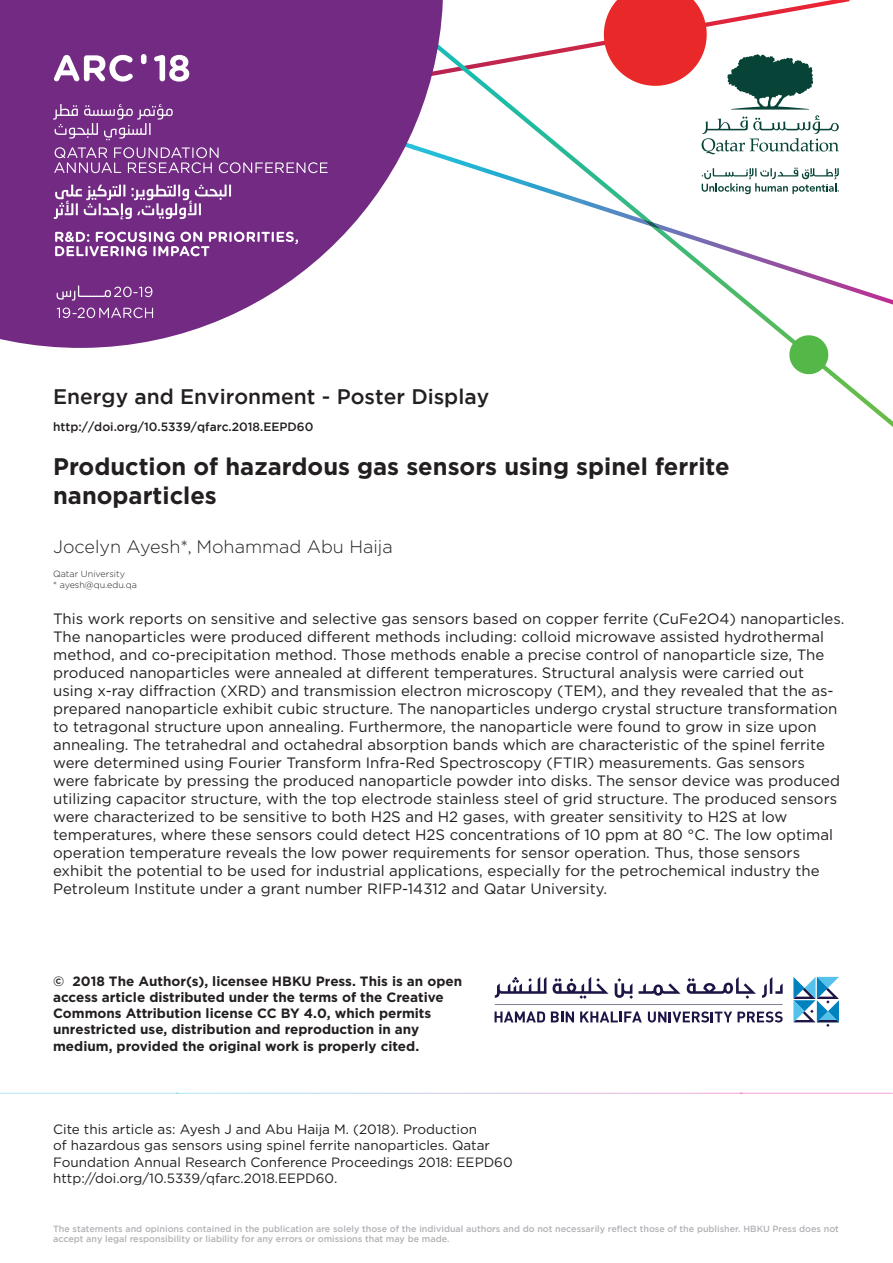
<style>
.page{position:relative;width:893px;height:1263px;background:#fff}
.page>*{position:absolute;margin:0;border:0;box-sizing:border-box;transform-origin:0 0}
.t1{font:700 24px/28.8px "Gotham";color:#231f20}
.t2{font:500 21px "Gotham";color:#231f20}
.t3{font:300 18px "Gotham";color:#231f20}
.t4{font:15px/18px "Gotham";color:#231f20}
.t5{font:700 13.5px/16.2px "Gotham";color:#231f20}
.t6{font:13.5px/16.2px "Gotham";color:#231f20}
.t7{font:500 12px "Gotham";color:#231f20}
.t8{font:500 9px/10.5px "Gotham";color:#b2b3b7}
.t9{font:300 9px/10.8px "Gotham";color:#231f20}
.s1{font-family:"Adobe Arabic";font-weight:400}
</style>
<div class="page">
<svg style="left:445px;top:0;width:448px;height:427px"></svg>
<svg style="left:445px;top:88px;width:448px;height:217px"></svg>
<img style="left:642px;top:219px;width:20px;height:11px">
<svg style="left:0;top:0;width:445px;height:348px;fill:#722a83"></svg>
<svg style="left:787px;top:333px;width:43px;height:43px"></svg>
<svg style="left:702px;top:168px;width:137px;height:26px"></svg>
<svg style="left:602px;top:0;width:237px;height:154px"></svg>
<svg style="left:57px;top:308px;width:96px;height:10px"></svg>
<svg style="left:57px;top:286px;width:95px;height:15px"></svg>
<svg style="left:54px;top:55px;width:79px;height:27px"></svg>
<svg style="left:154px;top:55px;width:35px;height:27px"></svg>
<div style="left:141px;top:54px;width:6px;height:10px;background:#fff;border-radius:3px"></div>
<svg style="left:55px;top:232px;width:243px;height:24px"></svg>
<svg style="left:53px;top:104px;width:120px;height:36px"></svg>
<svg style="left:54px;top:147px;width:274px;height:26px"></svg>
<svg style="left:54px;top:185px;width:177px;height:34px"></svg>
<svg style="left:0;top:1093px;width:893px;height:1px"></svg>
<svg style="left:793px;top:977px;width:46px;height:50px"></svg>
<svg style="left:495px;top:1011px;width:50px;height:11px"></svg>
<svg style="left:551px;top:1011px;width:23px;height:11px"></svg>
<svg style="left:580px;top:1011px;width:62px;height:11px"></svg>
<svg style="left:648px;top:1011px;width:135px;height:11px"></svg>
<svg style="left:553px;top:977px;width:55px;height:22px"></svg>
<svg style="left:639px;top:983px;width:42px;height:13px"></svg>
<svg style="left:615px;top:978px;width:18px;height:21px"></svg>
<svg style="left:687px;top:977px;width:69px;height:22px"></svg>
<svg style="left:762px;top:977px;width:21px;height:21px"></svg>
<svg style="left:495px;top:977px;width:51px;height:21px"></svg>
<hr style="left:495px;top:1004px;width:288px;height:1px;background:#1e1445">
<h2 class="t2" style="left:53px;top:385px;width:438px">Energy and Environment - Poster Display</h2>
<p class="t7" style="left:53px;top:420px;width:262px">http://doi.org/10.5339/qfarc.2018.EEPD60</p>
<h1 class="t1" style="left:53px;top:452px;width:678px">Production of hazardous gas sensors using spinel ferrite nanoparticles</h1>
<p class="t3" style="left:53px;top:537px;width:341px">Jocelyn Ayesh*<span class="s1">,</span> Mohammad Abu Haija</p>
<p class="t9" style="left:53px;top:568px;width:85px">Qatar University<br>* ayesh@qu.edu.qa</p>
<p class="t4" style="left:53px;top:609px;width:793px">This work reports on sensitive and selective gas sensors based on copper ferrite (CuFe2O4) nanoparticles.<br>The nanoparticles were produced different methods including: colloid microwave assisted hydrothermal method, and co-precipitation method. Those methods enable a precise control of nanoparticle size, The produced nanoparticles were annealed at different temperatures. Structural analysis were carried out using x-ray diffraction (XRD) and transmission electron microscopy (TEM), and they revealed that the as&shy;prepared nanoparticle exhibit cubic structure. The nanoparticles undergo crystal structure transformation to tetragonal structure upon annealing. Furthermore, the nanoparticle were found to grow in size upon annealing. The tetrahedral and octahedral absorption bands which are characteristic of the spinel ferrite were determined using Fourier Transform Infra-Red Spectroscopy (FTIR) measurements. Gas sensors were fabricate by pressing the produced nanoparticle powder into disks. The sensor device was produced utilizing capacitor structure, with the top electrode stainless steel of grid structure. The produced sensors were characterized to be sensitive to both H2S and H2 gases, with greater sensitivity to H2S at low temperatures, where these sensors could detect H2S concentrations of 10 ppm at 80 °C. The low optimal operation temperature reveals the low power requirements for sensor operation. Thus, those sensors exhibit the potential to be used for industrial applications, especially for the petrochemical industry the Petroleum Institute under a grant number RIFP-14312 and Qatar University.</p>
<p class="t5" style="left:53px;top:972px;width:410px">© 2018 The Author(s), licensee HBKU Press. This is an open access article distributed under the terms of the Creative Commons Attribution license CC BY 4.0, which permits unrestricted use, distribution and reproduction in any medium, provided the original work is properly cited.</p>
<p class="t6" style="left:53px;top:1121px;width:461px">Cite this article as: Ayesh J and Abu Haija M. (2018). Production<br>of hazardous gas sensors using spinel ferrite nanoparticles. Qatar Foundation Annual Research Conference Proceedings 2018: EEPD60 http://doi.org/10.5339/qfarc.2018.EEPD60.</p>
<p class="t8" style="left:53px;top:1223px;width:787px">The statements and opinions contained in the publication are solely those of the individual authors and do not necessarily reflect those of the publisher. HBKU Press does not accept any legal responsibility or liability for any errors or omissions that may be made.</p>
</div>
